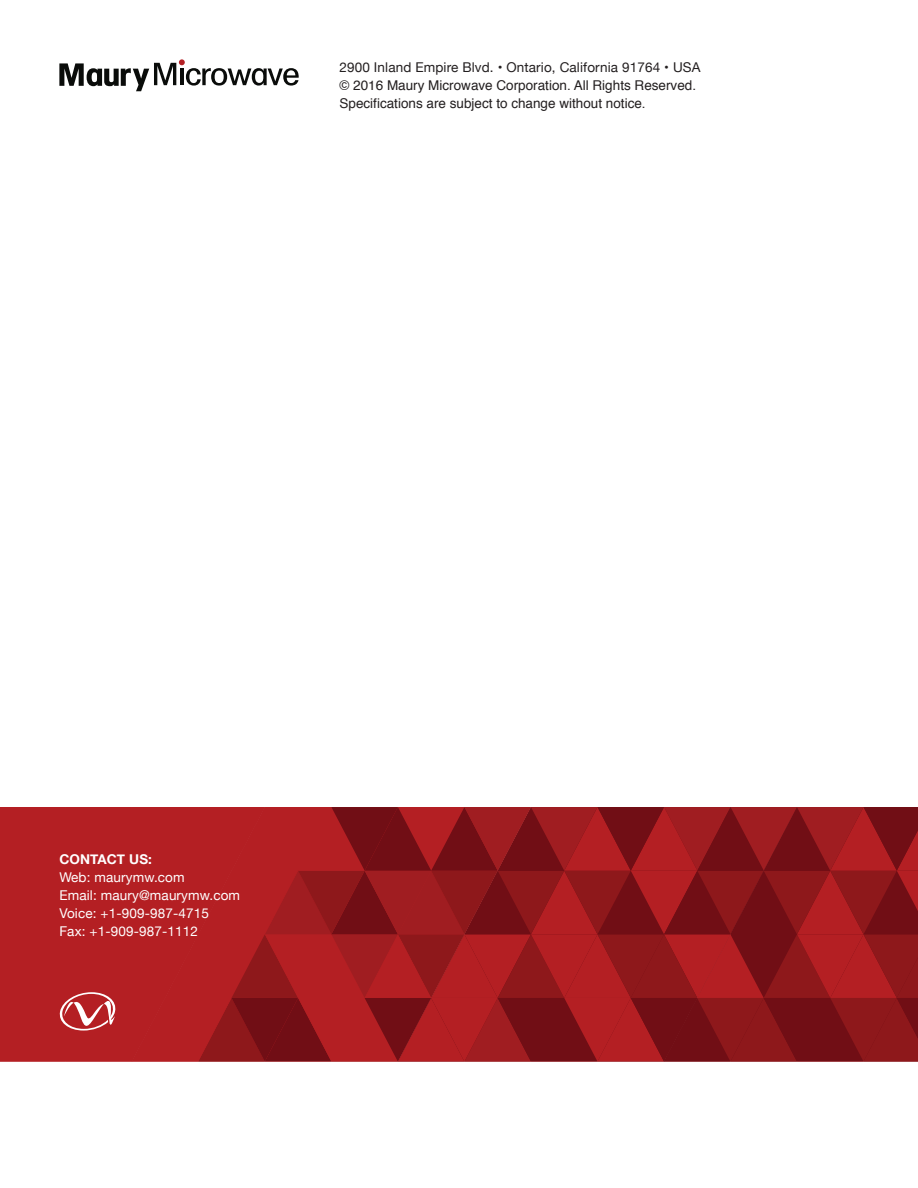
<style>
.page{position:relative;width:918px;height:1188px;background:#fff}
.page>*{position:absolute;margin:0;border:0;box-sizing:border-box;transform-origin:0 0}
.New_Body_Text{font:13.5px "Helvetica";color:#231f20}
.New_Body_Text-2{font:13.5px "Helvetica Neue";letter-spacing:.01em;color:#fff}
.New_Body_Text-3{font:13.5px "Helvetica Neue";letter-spacing:.01em;color:#231f20}
.New_Body_Text-4{font:700 13.5px "Helvetica Neue";letter-spacing:.01em;color:#fff}
</style>
<div class="page">
<svg style="left:0;top:807px;width:918px;height:254px;background:#9c1a1e"></svg>
<svg style="left:59px;top:59px;width:240px;height:32px"></svg>
<p class="New_Body_Text-3" style="left:340px;top:58px;width:362px">2900 Inland Empire Blvd. • Ontario, California 91764 • USA</p>
<p class="New_Body_Text" style="left:340px;top:75px;width:358px">© 2016 Maury Microwave Corporation. All Rights Reserved.</p>
<p class="New_Body_Text" style="left:340px;top:93px;width:308px">Specifications are subject to change without notice.</p>
<p class="New_Body_Text-4" style="left:59px;top:849px;width:94px">CONTACT US:</p>
<p class="New_Body_Text-2" style="left:59px;top:868px;width:127px">Web: maurymw.com</p>
<p class="New_Body_Text-2" style="left:59px;top:886px;width:182px">Email: maury@maurymw.com</p>
<p class="New_Body_Text-2" style="left:59px;top:904px;width:151px">Voice: +1-909-987-4715</p>
<p class="New_Body_Text-2" style="left:59px;top:922px;width:140px">Fax: +1-909-987-1112</p>
</div>
